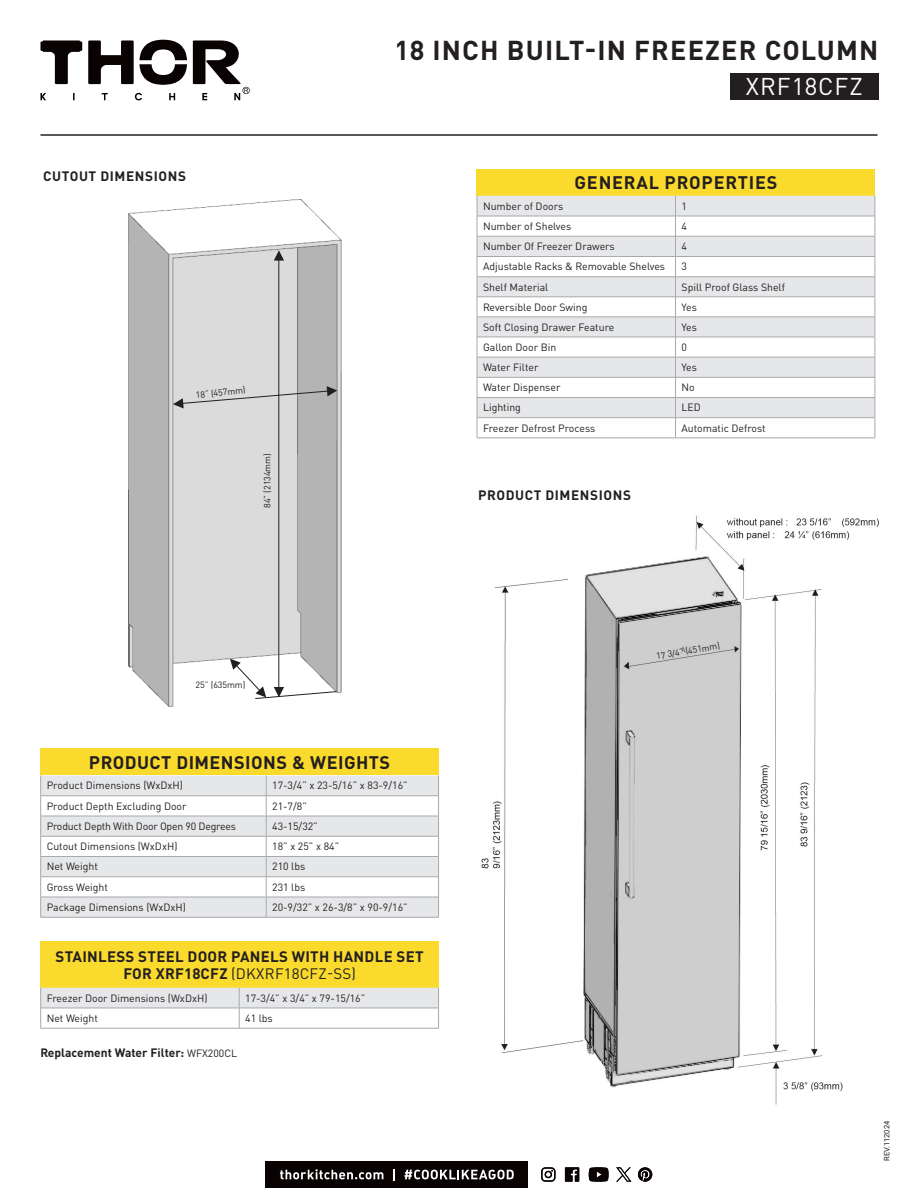
<style>
.page{position:relative;width:918px;height:1188px;background:#fff}
.page>*{position:absolute;margin:0;border:0;box-sizing:border-box;transform-origin:0 0}
.t1{font:700 27px "DIN Pro";letter-spacing:.045em;color:#231f20}
.t2{font:24px "DIN Pro";letter-spacing:.045em;color:#fff}
.t3{font:700 18px "DIN Pro";letter-spacing:.025em;color:#231f20}
.t4{font:700 18px "DIN Pro";letter-spacing:.045em;color:#231f20}
.t5{font:700 15px/16.5px "DIN Pro";letter-spacing:.02em;color:#231f20;text-align:center}
.t6{font:700 13.5px "DIN Pro";letter-spacing:.045em;color:#231f20}
.t7{font:13.5px "Arial";color:#231f20}
.t8{font:700 12px "DIN Pro";color:#231f20}
.t9{font:10.5px "DIN Pro";color:#231f20}
.t10{font:10.5px "DIN Pro";letter-spacing:-.02em;color:#231f20}
.t11{font:9px "DIN Pro";letter-spacing:-.01em;color:#231f20}
.t12{font:7.5px "Roboto";color:#231f20}
.s1{font-weight:400}
.s2{font-weight:400;font-size:10.5px}
</style>
<div class="page">
<svg style="left:88px;top:40px;width:99px;height:45px"></svg>
<svg style="left:41px;top:93px;width:5px;height:7px"></svg>
<svg style="left:73px;top:93px;width:2px;height:7px"></svg>
<svg style="left:102px;top:93px;width:6px;height:7px"></svg>
<svg style="left:135px;top:93px;width:7px;height:7px"></svg>
<svg style="left:169px;top:93px;width:6px;height:7px"></svg>
<svg style="left:193px;top:40px;width:57px;height:60px"></svg>
<svg style="left:40px;top:40px;width:42px;height:44px"></svg>
<hr style="left:40px;top:134px;width:838px;height:2px;background:#231f20">
<div style="left:266px;top:1161px;width:262px;height:27px;background:#080302"></div>
<svg style="left:280px;top:1169px;width:103px;height:10px"></svg>
<svg style="left:393px;top:1169px;width:2px;height:11px"></svg>
<svg style="left:404px;top:1170px;width:110px;height:9px"></svg>
<svg style="left:541px;top:1167px;width:15px;height:15px"></svg>
<svg style="left:565px;top:1167px;width:14px;height:15px"></svg>
<svg style="left:589px;top:1167px;width:20px;height:15px"></svg>
<svg style="left:638px;top:1167px;width:14px;height:15px"></svg>
<svg style="left:616px;top:1167px;width:15px;height:15px"></svg>
<div style="left:477px;top:169px;width:398px;height:27px;background:#fadb2d"></div>
<hr style="left:477px;top:438px;width:199px;height:1px;background:#a8a9ad">
<hr style="left:676px;top:438px;width:199px;height:1px;background:#a8a9ad">
<svg style="left:477px;top:196px;width:399px;height:242px"></svg>
<hr style="left:477px;top:377px;width:199px;height:1px;background:#a8a9ad">
<hr style="left:676px;top:377px;width:199px;height:1px;background:#a8a9ad">
<hr style="left:477px;top:417px;width:199px;height:1px;background:#a8a9ad">
<hr style="left:676px;top:417px;width:199px;height:1px;background:#a8a9ad">
<div style="left:730px;top:73px;width:149px;height:27px;background:#231f20"></div>
<div style="left:40px;top:748px;width:399px;height:28px;background:#fadb2d"></div>
<svg style="left:41px;top:776px;width:397px;height:141px;fill:#e6e7e9"></svg>
<hr style="left:40px;top:795px;width:226px;height:1px;background:#a8a9ad">
<hr style="left:266px;top:795px;width:173px;height:1px;background:#a8a9ad">
<hr style="left:40px;top:816px;width:226px;height:1px;background:#a8a9ad">
<hr style="left:266px;top:816px;width:173px;height:1px;background:#a8a9ad">
<hr style="left:40px;top:836px;width:226px;height:1px;background:#a8a9ad">
<hr style="left:266px;top:836px;width:173px;height:1px;background:#a8a9ad">
<hr style="left:40px;top:856px;width:226px;height:1px;background:#a8a9ad">
<hr style="left:266px;top:856px;width:173px;height:1px;background:#a8a9ad">
<hr style="left:40px;top:876px;width:226px;height:1px;background:#a8a9ad">
<hr style="left:266px;top:876px;width:173px;height:1px;background:#a8a9ad">
<hr style="left:40px;top:897px;width:226px;height:1px;background:#a8a9ad">
<svg style="left:40px;top:776px;width:1px;height:141px"></svg>
<hr style="left:266px;top:897px;width:173px;height:1px;background:#a8a9ad">
<svg style="left:266px;top:776px;width:1px;height:141px"></svg>
<svg style="left:438px;top:776px;width:1px;height:141px"></svg>
<hr style="left:40px;top:917px;width:226px;height:1px;background:#a8a9ad">
<hr style="left:266px;top:917px;width:173px;height:1px;background:#a8a9ad">
<img style="left:129px;top:199px;width:213px;height:508px">
<svg style="left:173px;top:369px;width:164px;height:39px;background:#c7c7c7"></svg>
<hr style="left:279px;top:259px;width:1px;height:430px;background:#231f20">
<svg style="left:274px;top:250px;width:10px;height:11px"></svg>
<svg style="left:224px;top:659px;width:113px;height:40px"></svg>
<div style="left:242px;top:364px;width:26px;height:23px;background:#dbdbdb"></div>
<div style="left:217px;top:679px;width:27px;height:23px;background:#fff"></div>
<div style="left:246px;top:464px;width:27px;height:23px;background:#dbdbdb"></div>
<img style="left:481px;top:515px;width:398px;height:590px">
<div style="left:686px;top:646px;width:9px;height:8px;background:#cecece"></div>
<div style="left:40px;top:941px;width:399px;height:47px;background:#fadb2d"></div>
<svg style="left:40px;top:988px;width:399px;height:40px"></svg>
<hr style="left:40px;top:1028px;width:199px;height:1px;background:#a8a9ad">
<hr style="left:239px;top:1028px;width:200px;height:1px;background:#a8a9ad">
<p class="t6" style="left:43px;top:165px;width:144px">CUTOUT DIMENSIONS</p>
<p class="t11" style="left:195px;top:388px;width:51px;rotate:-6deg">18” (457mm)</p>
<p class="t11" style="left:260px;top:508px;width:56px;rotate:-90deg">84” (2134mm)</p>
<p class="t7" style="left:255px;top:480px;width:11px;rotate:-90deg">C</p>
<p class="t11" style="left:196px;top:678px;width:51px">25” (635mm)</p>
<p class="t1" style="left:395px;top:27px;width:485px">18 INCH BUILT-IN FREEZER COLUMN</p>
<p class="t2" style="left:746px;top:67px;width:119px">XRF18CFZ</p>
<p class="t4" style="left:574px;top:168px;width:204px">GENERAL PROPERTIES</p>
<p class="t9" style="left:483px;top:198px;width:82px">Number of Doors</p>
<p class="t9" style="left:682px;top:198px;width:7px">1</p>
<p class="t9" style="left:483px;top:218px;width:90px">Number of Shelves</p>
<p class="t9" style="left:682px;top:218px;width:7px">4</p>
<p class="t9" style="left:483px;top:238px;width:133px">Number Of Freezer Drawers</p>
<p class="t9" style="left:682px;top:238px;width:7px">4</p>
<p class="t9" style="left:483px;top:258px;width:184px">Adjustable Racks &amp; Removable Shelves</p>
<p class="t9" style="left:682px;top:258px;width:7px">3</p>
<p class="t9" style="left:483px;top:278px;width:67px">Shelf Material</p>
<p class="t9" style="left:682px;top:278px;width:105px">Spill Proof Glass Shelf</p>
<p class="t9" style="left:483px;top:299px;width:106px">Reversible Door Swing</p>
<p class="t9" style="left:682px;top:299px;width:17px">Yes</p>
<p class="t9" style="left:483px;top:319px;width:133px">Soft Closing Drawer Feature</p>
<p class="t9" style="left:682px;top:319px;width:17px">Yes</p>
<p class="t9" style="left:483px;top:339px;width:75px">Gallon Door Bin</p>
<p class="t9" style="left:682px;top:339px;width:7px">0</p>
<p class="t9" style="left:483px;top:359px;width:57px">Water Filter</p>
<p class="t9" style="left:682px;top:359px;width:17px">Yes</p>
<p class="t9" style="left:483px;top:379px;width:79px">Water Dispenser</p>
<p class="t9" style="left:682px;top:379px;width:15px">No</p>
<p class="t9" style="left:483px;top:399px;width:39px">Lighting</p>
<p class="t9" style="left:682px;top:399px;width:21px">LED</p>
<p class="t9" style="left:483px;top:419px;width:114px">Freezer Defrost Process</p>
<p class="t9" style="left:682px;top:419px;width:86px">Automatic Defrost</p>
<p class="t6" style="left:478px;top:484px;width:154px">PRODUCT DIMENSIONS</p>
<p class="t11" style="left:655px;top:649px;width:66px;rotate:-10deg">17 3/4” (451mm)</p>
<p class="t3" style="left:89px;top:747px;width:303px">PRODUCT DIMENSIONS &amp; WEIGHTS</p>
<p class="t9" style="left:47px;top:777px;width:138px">Product Dimensions (WxDxH)</p>
<p class="t9" style="left:272px;top:777px;width:137px">17-3/4” x 23-5/16” x 83-9/16”</p>
<p class="t9" style="left:47px;top:798px;width:141px">Product Depth Excluding Door</p>
<p class="t9" style="left:272px;top:798px;width:36px">21-7/8”</p>
<p class="t10" style="left:47px;top:818px;width:191px">Product Depth With Door Open 90 Degrees</p>
<p class="t9" style="left:272px;top:818px;width:47px">43-15/32”</p>
<p class="t9" style="left:47px;top:838px;width:132px">Cutout Dimensions (WxDxH)</p>
<p class="t9" style="left:272px;top:838px;width:69px">18” x 25” x 84”</p>
<p class="t9" style="left:47px;top:858px;width:53px">Net Weight</p>
<p class="t9" style="left:272px;top:858px;width:35px">210 lbs</p>
<p class="t9" style="left:47px;top:879px;width:63px">Gross Weight</p>
<p class="t9" style="left:272px;top:879px;width:35px">231 lbs</p>
<p class="t9" style="left:47px;top:899px;width:141px">Package Dimensions (WxDxH)</p>
<p class="t9" style="left:272px;top:899px;width:137px">20-9/32” x 26-3/8” x 90-9/16”</p>
<p class="t5" style="left:56px;top:947px;width:370px">STAINLESS STEEL DOOR PANELS WITH HANDLE SET<br>FOR XRF18CFZ <span class="s1">(DKXRF18CFZ-SS)</span></p>
<p class="t9" style="left:47px;top:990px;width:162px">Freezer Door Dimensions (WxDxH)</p>
<p class="t9" style="left:245px;top:990px;width:122px">17-3/4” x 3/4” x 79-15/16”</p>
<p class="t9" style="left:47px;top:1010px;width:53px">Net Weight</p>
<p class="t9" style="left:245px;top:1010px;width:29px">41 lbs</p>
<p class="t8" style="left:40px;top:1043px;width:198px">Replacement Water Filter: <span class="s2">WFX200CL</span></p>
<p class="t12" style="left:882px;top:1161px;width:42px;rotate:-90deg">REV.112024</p>
</div>
